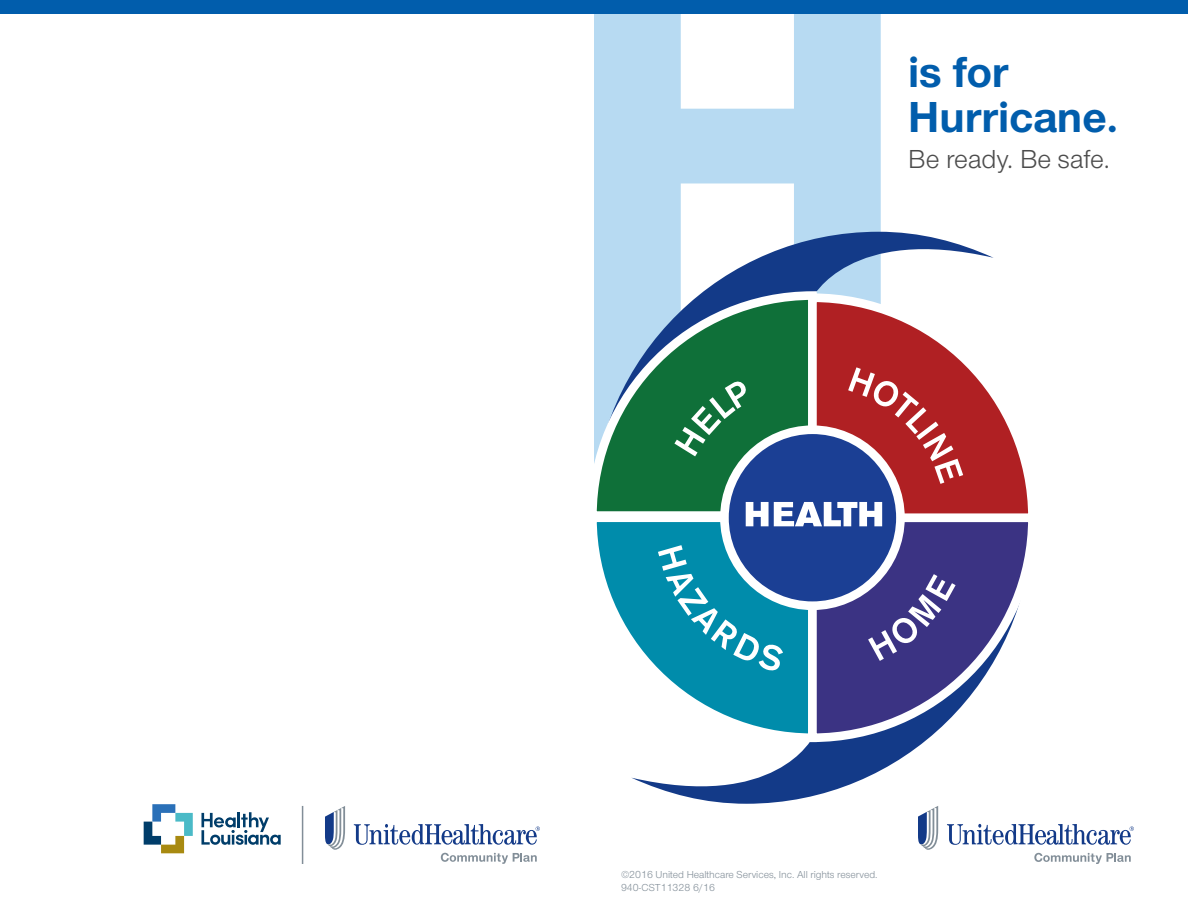
<style>
.page{position:relative;width:1188px;height:918px;background:#fff}
.page>*{position:absolute;margin:0;border:0;box-sizing:border-box;transform-origin:0 0}
.t1{font:700 45px/45px "UHC Sans";color:#015dac}
.t2{font:27px "UHC Sans";color:#4c4c4c}
.t3{font:10.5px/12.6px "UHC Sans";color:#828e98}
</style>
<div class="page">
<svg style="left:594px;top:14px;width:287px;height:218px;fill:#b7daf2"></svg>
<svg style="left:947px;top:824px;width:187px;height:21px"></svg>
<svg style="left:918px;top:811px;width:20px;height:39px"></svg>
<svg style="left:1034px;top:853px;width:97px;height:11px"></svg>
<svg style="left:594px;top:232px;width:400px;height:579px"></svg>
<svg style="left:594px;top:287px;width:227px;height:222px;background:#468d76"></svg>
<svg style="left:594px;top:509px;width:210px;height:237px"></svg>
<svg style="left:804px;top:526px;width:224px;height:220px"></svg>
<svg style="left:804px;top:289px;width:225px;height:237px"></svg>
<div style="left:724px;top:430px;width:176px;height:176px;background:#1b3f94;border-radius:50%"></div>
<div style="left:720px;top:425px;width:185px;height:185px;border:9px solid #fff;border-radius:50%"></div>
<svg style="left:674px;top:380px;width:73px;height:76px;background:#368759"></svg>
<svg style="left:658px;top:545px;width:125px;height:126px"></svg>
<svg style="left:868px;top:574px;width:88px;height:87px;background:#5d5698"></svg>
<svg style="left:848px;top:367px;width:115px;height:117px"></svg>
<svg style="left:746px;top:502px;width:136px;height:24px"></svg>
<svg style="left:144px;top:804px;width:49px;height:49px"></svg>
<svg style="left:201px;top:812px;width:80px;height:33px"></svg>
<svg style="left:354px;top:824px;width:186px;height:21px"></svg>
<svg style="left:325px;top:806px;width:20px;height:44px"></svg>
<svg style="left:441px;top:853px;width:96px;height:11px"></svg>
<hr style="left:302px;top:806px;width:1px;height:58px;background:#828e98">
<div style="left:0;top:0;width:1188px;height:14px;background:#015dac"></div>
<h1 class="t1" style="left:908px;top:48px;width:212px">is for<br>Hurricane.</h1>
<h2 class="t2" style="left:908px;top:142px;width:203px">Be ready. Be safe.</h2>
<p class="t3" style="left:621px;top:868px;width:258px">©2016 United Healthcare Services, Inc. All rights reserved.<br>940-CST11328 6/16</p>
</div>
